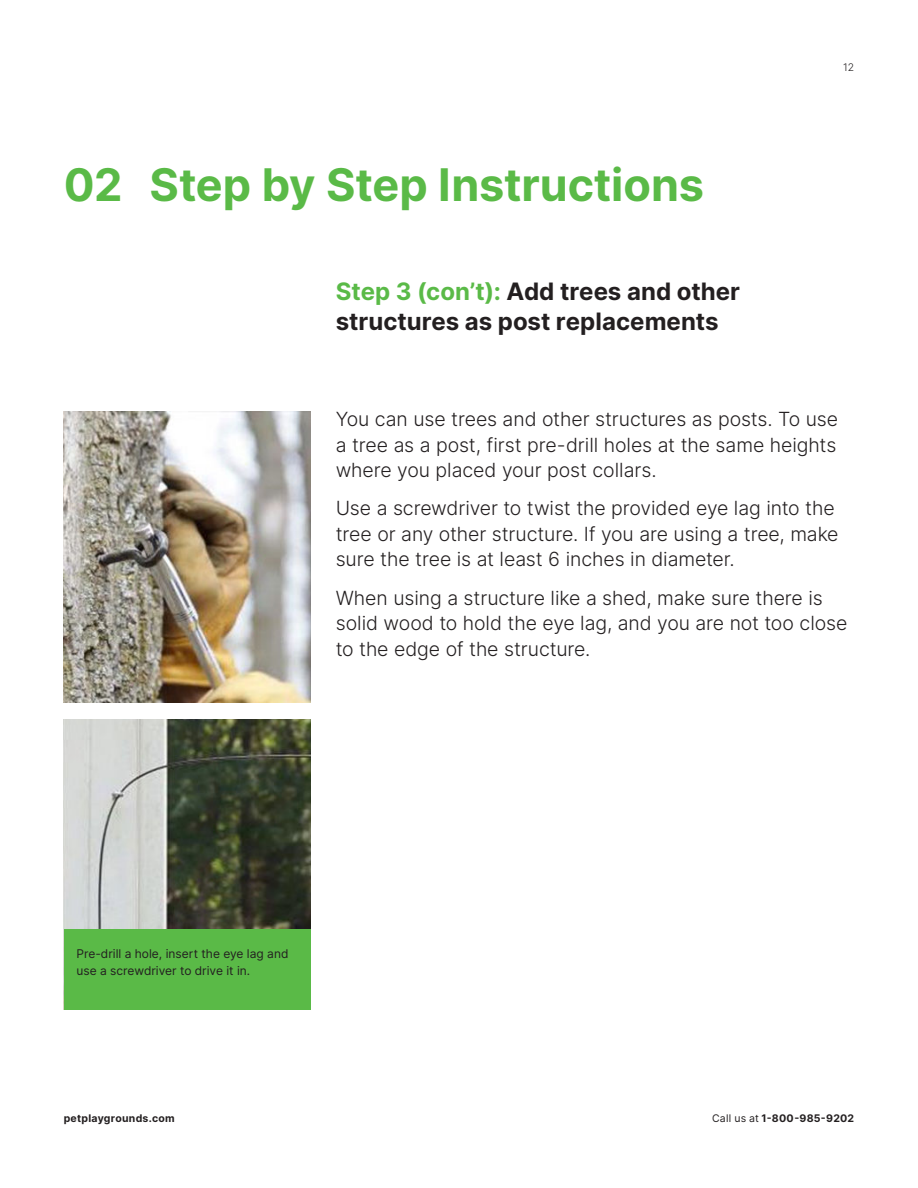
<style>
.page{position:relative;width:918px;height:1188px;background:#fff}
.page>*{position:absolute;margin:0;border:0;box-sizing:border-box;transform-origin:0 0}
.t1{font:700 45px "Inter";letter-spacing:-.005em;color:#5aba47}
.t2{font:700 24px/30px "Inter";color:#231f20}
.t3{font:300 19.5px/25.5px "Inter";letter-spacing:-.005em;color:#231f20}
.t4{font:12px/16.5px "Inter";color:#231f20}
.t5{font:700 10.5px "Inter";letter-spacing:.025em;color:#231f20}
.t6{font:300 10.5px "Inter";color:#231f20}
.s1{color:#5aba47}
.s2{font-weight:400}
</style>
<div class="page">
<img style="left:64px;top:412px;width:246px;height:290px">
<img style="left:64px;top:719px;width:246px;height:210px">
<div style="left:64px;top:929px;width:246px;height:81px;background:#5aba47"></div>
<h1 class="t1" style="left:64px;top:158px;width:642px">02 Step by Step Instructions</h1>
<p class="t2" style="left:336px;top:277px;width:406px"><span class="s1">Step 3 (con’t):</span> Add trees and other structures as post replacements</p>
<p class="t6" style="left:843px;top:61px;width:12px">12</p>
<p class="t3" style="left:336px;top:406px;width:504px;text-align:justify">You can use trees and other structures as posts. To use a tree as a post, first pre-drill holes at the same heights where you placed your post collars.</p>
<p class="t3" style="left:336px;top:496px;width:504px">Use a screwdriver to twist the provided eye lag into the tree or any other structure. If you are using a tree, make sure the tree is at least 6 inches in diameter.</p>
<p class="t3" style="left:336px;top:585px;width:513px">When using a structure like a shed, make sure there is solid wood to hold the eye lag, and you are not too close to the edge of the structure.</p>
<p class="t4" style="left:77px;top:946px;width:213px">Pre-drill a hole, insert the eye lag and use a screwdriver to drive it in.</p>
<p class="t5" style="left:64px;top:1112px;width:112px">petplaygrounds.com</p>
<p class="t5" style="left:712px;top:1112px;width:144px"><span class="s2">Call us at</span> 1-800-985-9202</p>
</div>
